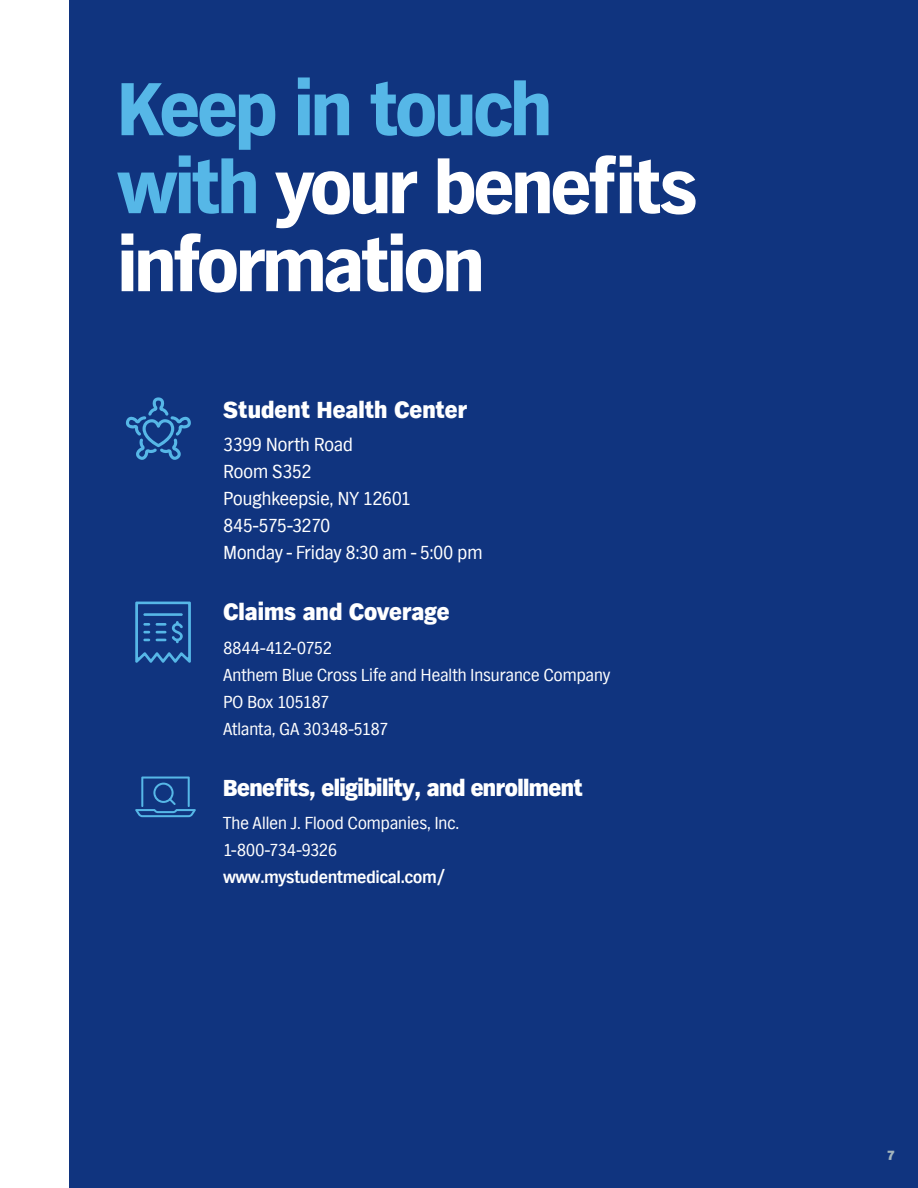
<style>
.page{position:relative;width:918px;height:1188px;background:#fff}
.page>*{position:absolute;margin:0;border:0;box-sizing:border-box;transform-origin:0 0}
.VP_Main_XXL_Headline{font:900 78px/78px "TV Nord EF";letter-spacing:-.045em;color:#fff}
.t1{font:800 24px "TV Nord EF";letter-spacing:-.015em;color:#fff}
.t2{font:19.5px/27px "TV Nord EF";letter-spacing:-.035em;color:#fff}
.t3{font:18px/27px "TV Nord EF";letter-spacing:-.03em;color:#fff}
.t4{font:800 13.5px "TV Nord EF";color:#a3b5bd}
.s1{color:#56b7e7}
.s2{font-weight:700}
</style>
<div class="page">
<div style="left:69px;top:0;width:849px;height:1188px;background:#10347f"></div>
<svg style="left:135px;top:602px;width:56px;height:61px"></svg>
<hr style="left:143px;top:613px;width:40px;height:3px;background:#56b7e7">
<svg style="left:126px;top:397px;width:65px;height:63px"></svg>
<svg style="left:135px;top:777px;width:61px;height:40px"></svg>
<p class="VP_Main_XXL_Headline" style="left:117px;top:73px;width:581px"><span class="s1">Keep in touch with</span> your benefits information</p>
<p class="t1" style="left:223px;top:395px;width:246px">Student Health Center</p>
<p class="t2" style="left:223px;top:432px;width:261px">3399 North Road<br>Room S352<br>Poughkeepsie, NY 12601<br>845-575-3270<br>Monday - Friday 8:30 am - 5:00 pm</p>
<p class="t1" style="left:223px;top:598px;width:228px">Claims and Coverage</p>
<p class="t3" style="left:223px;top:635px;width:111px">8844-412-0752</p>
<p class="t3" style="left:223px;top:662px;width:389px">Anthem Blue Cross Life and Health Insurance Company</p>
<p class="t3" style="left:223px;top:689px;width:108px">PO Box 105187</p>
<p class="t3" style="left:223px;top:716px;width:167px">Atlanta, GA 30348-5187</p>
<p class="t1" style="left:223px;top:773px;width:361px">Benefits, eligibility, and enrollment</p>
<p class="t3" style="left:223px;top:810px;width:238px">The Allen J. Flood Companies, Inc.<br>1-800-734-9326 <span class="s2">www.mystudentmedical.com/</span></p>
<p class="t4" style="left:887px;top:1147px;width:9px">7</p>
</div>
